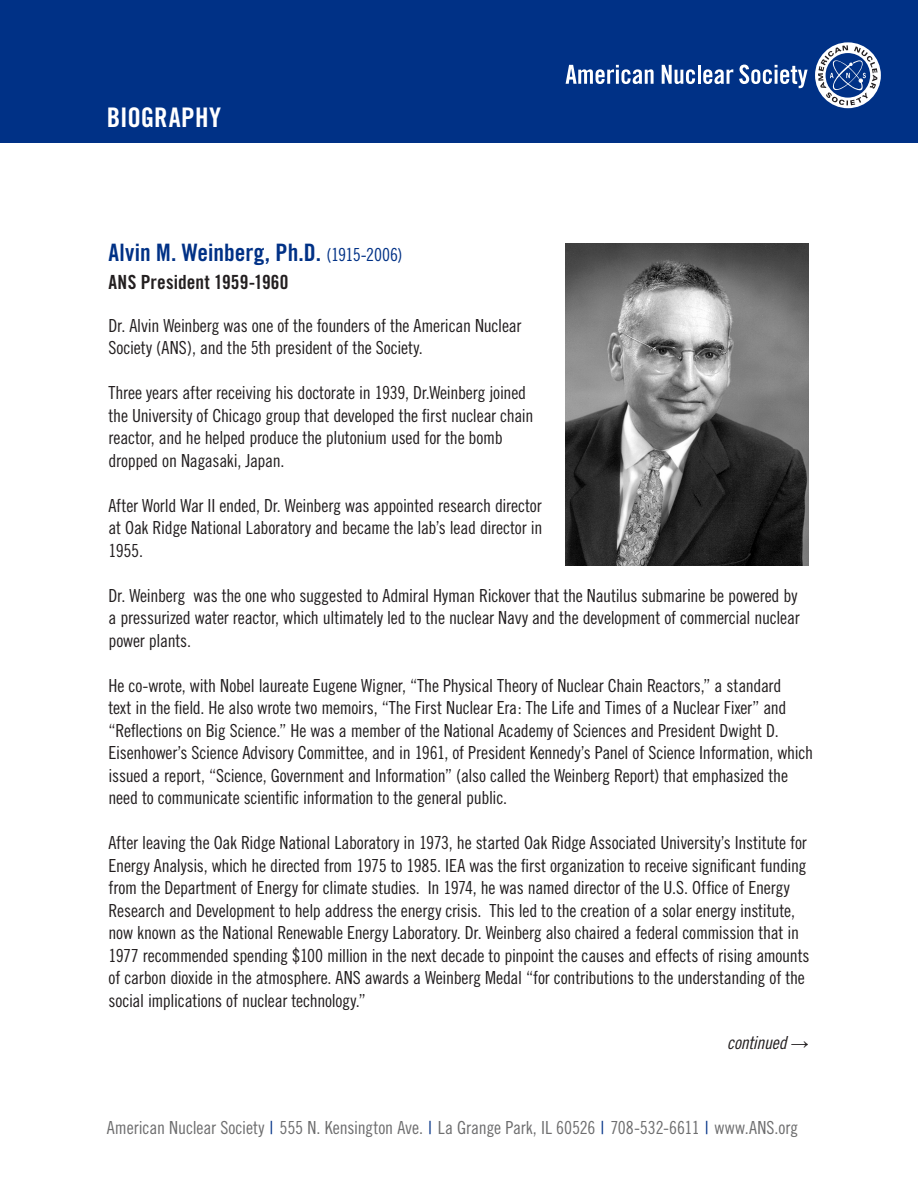
<style>
.page{position:relative;width:918px;height:1188px;background:#fff}
.page>*{position:absolute;margin:0;border:0;box-sizing:border-box;transform-origin:0 0}
.t1{font:27px "Trade Gothic LT Std Bd Cn 20";letter-spacing:.005em;color:#fff}
.t2{font:24px "Trade Gothic LT Std Bd Cn 20";color:#003186}
.t3{font:19.5px "Trade Gothic Bold Cond Twenty";letter-spacing:.01em;color:#231f20}
.t4{font:18px/22.5px "Trade Gothic Cond Eighteen";letter-spacing:-.015em;color:#231f20}
.t5{font:18px "Trade Gothic LT Std Cn 18";letter-spacing:-.005em;color:#6e6e6f}
.t6{font:18px "Trade Gothic Cond Eighteen Obl";letter-spacing:-.015em;color:#231f20}
.s1{font-family:"Trade Gothic LT Std Cn 18";font-size:18px}
.s2{font-family:"Arial"}
.s3{color:#003186}
</style>
<div class="page">
<div style="left:0;top:0;width:918px;height:143px;background:#003186"></div>
<svg style="left:566px;top:65px;width:88px;height:19px"></svg>
<svg style="left:662px;top:65px;width:33px;height:19px"></svg>
<hr style="left:698px;top:65px;width:3px;height:19px;background:#fff">
<svg style="left:703px;top:69px;width:30px;height:15px"></svg>
<svg style="left:739px;top:42px;width:142px;height:67px"></svg>
<img style="left:566px;top:243px;width:243px;height:323px">
<p class="t1" style="left:107px;top:101px;width:116px">BIOGRAPHY</p>
<p class="t2" style="left:109px;top:238px;width:296px">Alvin M. Weinberg, Ph.D. <span class="s1">(1915-2006)</span></p>
<p class="t3" style="left:109px;top:270px;width:182px">ANS President 1959-1960</p>
<p class="t4" style="left:109px;top:314px;width:414px">Dr. Alvin Weinberg was one of the founders of the American Nuclear<br>Society (ANS), and the 5th president of the Society.</p>
<p class="t4" style="left:109px;top:382px;width:426px">Three years after receiving his doctorate in 1939, Dr.Weinberg joined the University of Chicago group that developed the first nuclear chain reactor, and he helped produce the plutonium used for the bomb dropped on Nagasaki, Japan.</p>
<p class="t4" style="left:109px;top:494px;width:435px;text-align:justify">After World War II ended, Dr. Weinberg was appointed research director at Oak Ridge National Laboratory and became the lab’s lead director in 1955.</p>
<p class="t4" style="left:109px;top:584px;width:693px">Dr. Weinberg was the one who suggested to Admiral Hyman Rickover that the Nautilus submarine be powered by a pressurized water reactor, which ultimately led to the nuclear Navy and the development of commercial nuclear power plants.</p>
<p class="t4" style="left:109px;top:674px;width:706px">He co-wrote, with Nobel laureate Eugene Wigner, “The Physical Theory of Nuclear Chain Reactors,” a standard<br>text in the field. He also wrote two memoirs, “The First Nuclear Era: The Life and Times of a Nuclear Fixer” and “Reflections on Big Science.” He was a member of the National Academy of Sciences and President Dwight D.<br>Eisenhower’s Science Advisory Committee, and in 1961, of President Kennedy’s Panel of Science Information, which issued a report, “Science, Government and Information” (also called the Weinberg Report) that emphasized the need to communicate scientific information to the general public.</p>
<p class="t4" style="left:109px;top:832px;width:702px">After leaving the Oak Ridge National Laboratory in 1973, he started Oak Ridge Associated University’s Institute for Energy Analysis, which he directed from 1975 to 1985. IEA was the first organization to receive significant funding from the Department of Energy for climate studies. In 1974, he was named director of the U.S. Office of Energy Research and Development to help address the energy crisis. This led to the creation of a solar energy institute, now known as the National Renewable Energy Laboratory. Dr. Weinberg also chaired a federal commission that in 1977 recommended spending $100 million in the next decade to pinpoint the causes and effects of rising amounts of carbon dioxide in the atmosphere. ANS awards a Weinberg Medal “for contributions to the understanding of the social implications of nuclear technology.”</p>
<p class="t6" style="left:727px;top:1032px;width:83px">continued <span class="s2">→</span></p>
<p class="t5" style="left:107px;top:1117px;width:693px">American Nuclear Society <span class="s3">|</span> 555 N. Kensington Ave. <span class="s3">|</span> La Grange Park, IL 60526 <span class="s3">|</span> 708-532-6611 <span class="s3">|</span> www.ANS.org</p>
</div>
